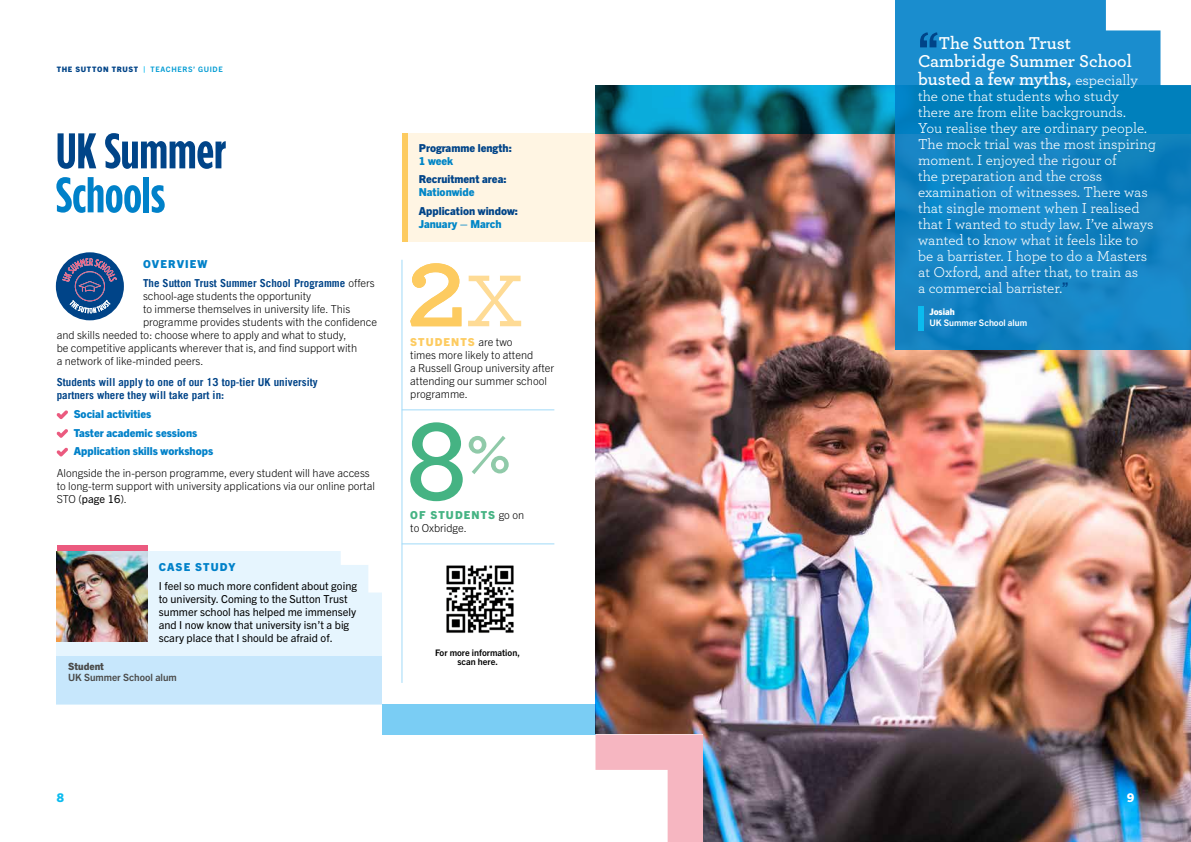
<style>
.page{position:relative;width:1191px;height:842px;background:#fff}
.page>*{position:absolute;margin:0;border:0;box-sizing:border-box;transform-origin:0 0}
.t1{font:700 50px "Gotham Condensed";letter-spacing:-.005em;color:#048}
.t2{font:700 50px "Gotham Condensed";letter-spacing:-.005em;color:#0081c9}
.t3{font:600 18px/18px "Archer";color:#fff}
.t4{font:15px/16px "Archer";color:#fff}
.t5{font:800 12px "Trade Gothic Next LT Pro";color:#0bbbef}
.t6{font:800 12px "Trade Gothic Next LT Pro";color:#fff}
.t7{font:300 11px/13px "Trade Gothic Next LT Pro";color:#000}
.t8{font:11px/13px "Trade Gothic Next LT Pro";color:#000}
.t9{font:700 11px/13px "Trade Gothic LT";color:#048}
.t10{font:800 11px/18.7px "Trade Gothic Next LT Pro";color:#0081c9}
.t11{font:800 11px "Trade Gothic Next LT Pro";color:#048}
.t12{font:800 11px "Trade Gothic Next LT Pro";color:#0086c7}
.t13{font:800 11px "Trade Gothic Next LT Pro";letter-spacing:.1em;color:#0081c9}
.t14{font:700 10px "Trade Gothic Next LT Pro";color:#4a4a49}
.t15{font:800 10px "Trade Gothic Next LT Pro";color:#4a4a49}
.t16{font:700 9px/9px "Trade Gothic Next LT Pro";color:#000;text-align:center}
.t17{font:700 9px "Trade Gothic Next LT Pro";color:#fff}
.t18{font:800 9px "Trade Gothic Next LT Pro";color:#fff}
.t19{font:800 7.5px "Trade Gothic Next LT Pro";letter-spacing:.09em;color:#048}
.s1{font-family:"Gotham Condensed";font-weight:700;color:#0bbbef}
.s2{font-weight:700;color:#009bd3}
.s3{font-family:"Trade Gothic Next LT Pro";font-weight:300;color:#000}
.s4{font-weight:400}
.s5{font-weight:800;color:#fdcb60}
.s6{font-weight:800;color:#45b383}
.s7{font-weight:400;font-size:15px}
.s8{font-family:"Gotham Condensed";font-weight:700;color:#048}
</style>
<div class="page">
<svg style="left:57px;top:410px;width:11px;height:9px"></svg>
<svg style="left:57px;top:429px;width:11px;height:9px"></svg>
<svg style="left:57px;top:448px;width:11px;height:8px"></svg>
<div style="left:57px;top:551px;width:325px;height:153px;background:#e6f5fe"></div>
<hr style="left:402px;top:410px;width:152px;height:1px;background:#a1daf8">
<hr style="left:402px;top:544px;width:152px;height:1px;background:#a1daf8">
<hr style="left:402px;top:260px;width:1px;height:423px;background:#a1daf8">
<div style="left:402px;top:133px;width:193px;height:109px;background:#fff5e3"></div>
<div style="left:402px;top:133px;width:5px;height:109px;background:#fdcb60"></div>
<svg style="left:341px;top:551px;width:41px;height:41px"></svg>
<div style="left:57px;top:656px;width:325px;height:48px;background:#c7e7fc"></div>
<svg style="left:56px;top:252px;width:68px;height:68px"></svg>
<svg style="left:410px;top:422px;width:53px;height:79px"></svg>
<svg style="left:469px;top:436px;width:40px;height:38px"></svg>
<div style="left:57px;top:545px;width:90px;height:6px;background:#eb5a7f"></div>
<img style="left:57px;top:551px;width:90px;height:91px">
<img style="left:595px;top:133px;width:596px;height:709px">
<svg style="left:595px;top:85px;width:300px;height:48px;background:#087e9a"></svg>
<div style="left:382px;top:704px;width:213px;height:30px;background:#7acdf4"></div>
<svg style="left:895px;top:0;width:296px;height:350px;background:#1284c3"></svg>
<svg style="left:595px;top:734px;width:108px;height:108px"></svg>
<svg style="left:468px;top:276px;width:53px;height:50px"></svg>
<img style="left:446px;top:565px;width:68px;height:68px">
<div style="left:918px;top:306px;width:5px;height:24px;background:#0bbbef"></div>
<svg style="left:1106px;top:0;width:85px;height:85px"></svg>
<svg style="left:410px;top:263px;width:51px;height:63px"></svg>
<p class="t19" style="left:57px;top:64px;width:168px">THE SUTTON TRUST <span class="s1">|</span> <span class="s2">TEACHERS’ GUIDE</span></p>
<h1 class="t1" style="left:56px;top:121px;width:172px">UK Summer</h1>
<h1 class="t2" style="left:56px;top:165px;width:111px">Schools</h1>
<p class="t13" style="left:143px;top:257px;width:66px">OVERVIEW</p>
<p class="t9" style="left:143px;top:276px;width:233px">The Sutton Trust Summer School Programme <span class="s3">offers</span></p>
<p class="t7" style="left:143px;top:289px;width:170px">school-age students the opportunity</p>
<p class="t7" style="left:143px;top:302px;width:209px">to immerse themselves in university life. This</p>
<p class="t7" style="left:143px;top:315px;width:236px">programme provides students with the confidence</p>
<p class="t7" style="left:57px;top:328px;width:291px">and skills needed to: choose where to apply and what to study,</p>
<p class="t7" style="left:57px;top:341px;width:302px">be competitive applicants wherever that is, and find support with</p>
<p class="t7" style="left:57px;top:354px;width:148px">a network of like-minded peers.</p>
<p class="t9" style="left:57px;top:375px;width:262px">Students will apply to one of our 13 top-tier UK university partners where they will take part in:</p>
<p class="t10" style="left:74px;top:404px;width:141px">Social activities<br>Taster academic sessions<br>Application skills workshops</p>
<p class="t7" style="left:57px;top:466px;width:320px">Alongside the in-person programme, every student will have access to long-term support with university applications via our online portal<br>STO (<span class="s4">page 16</span>).</p>
<p class="t13" style="left:159px;top:560px;width:78px">CASE STUDY</p>
<p class="t8" style="left:159px;top:579px;width:200px">I feel so much more confident about going to university. Coming to the Sutton Trust summer school has helped me immensely and I now know that university isn’t a big scary place that I should be afraid of.</p>
<p class="t15" style="left:68px;top:659px;width:37px">Student</p>
<p class="t14" style="left:68px;top:670px;width:110px">UK Summer School alum</p>
<p class="t11" style="left:419px;top:140px;width:95px">Programme length:</p>
<p class="t12" style="left:419px;top:153px;width:36px">1 week</p>
<p class="t11" style="left:419px;top:172px;width:89px">Recruitment area:</p>
<p class="t12" style="left:419px;top:185px;width:57px">Nationwide</p>
<p class="t11" style="left:419px;top:203px;width:101px">Application window:</p>
<p class="t12" style="left:419px;top:216px;width:84px">January – March</p>
<p class="t7" style="left:410px;top:335px;width:146px"><span class="s5">STUDENTS</span> are two<br>times more likely to attend<br>a Russell Group university after attending our summer school programme.</p>
<p class="t7" style="left:410px;top:508px;width:115px"><span class="s6">OF STUDENTS</span> go on to Oxbridge.</p>
<p class="t16" style="left:435px;top:648px;width:86px">For more information, scan here.</p>
<p class="t5" style="left:57px;top:789px;width:9px">8</p>
<h1 class="t1" style="left:918px;top:21px;width:22px">“</h1>
<h2 class="t3" style="left:918px;top:32px;width:221px;text-indent:21px">The Sutton Trust<br>Cambridge Summer School busted a few myths, <span class="s7">especially</span></h2>
<p class="t4" style="left:918px;top:87px;width:239px">the one that students who study<br>there are from elite backgrounds.<br>You realise they are ordinary people.<br>The mock trial was the most inspiring moment. I enjoyed the rigour of<br>the preparation and the cross examination of witnesses. There was that single moment when I realised that I wanted to study law. I’ve always wanted to know what it feels like to be a barrister. I hope to do a Masters at Oxford, and after that, to train as<br>a commercial barrister.<span class="s8">”</span></p>
<p class="t18" style="left:929px;top:305px;width:27px">Josiah</p>
<p class="t17" style="left:929px;top:316px;width:99px">UK Summer School alum</p>
<p class="t6" style="left:1127px;top:789px;width:9px">9</p>
</div>
